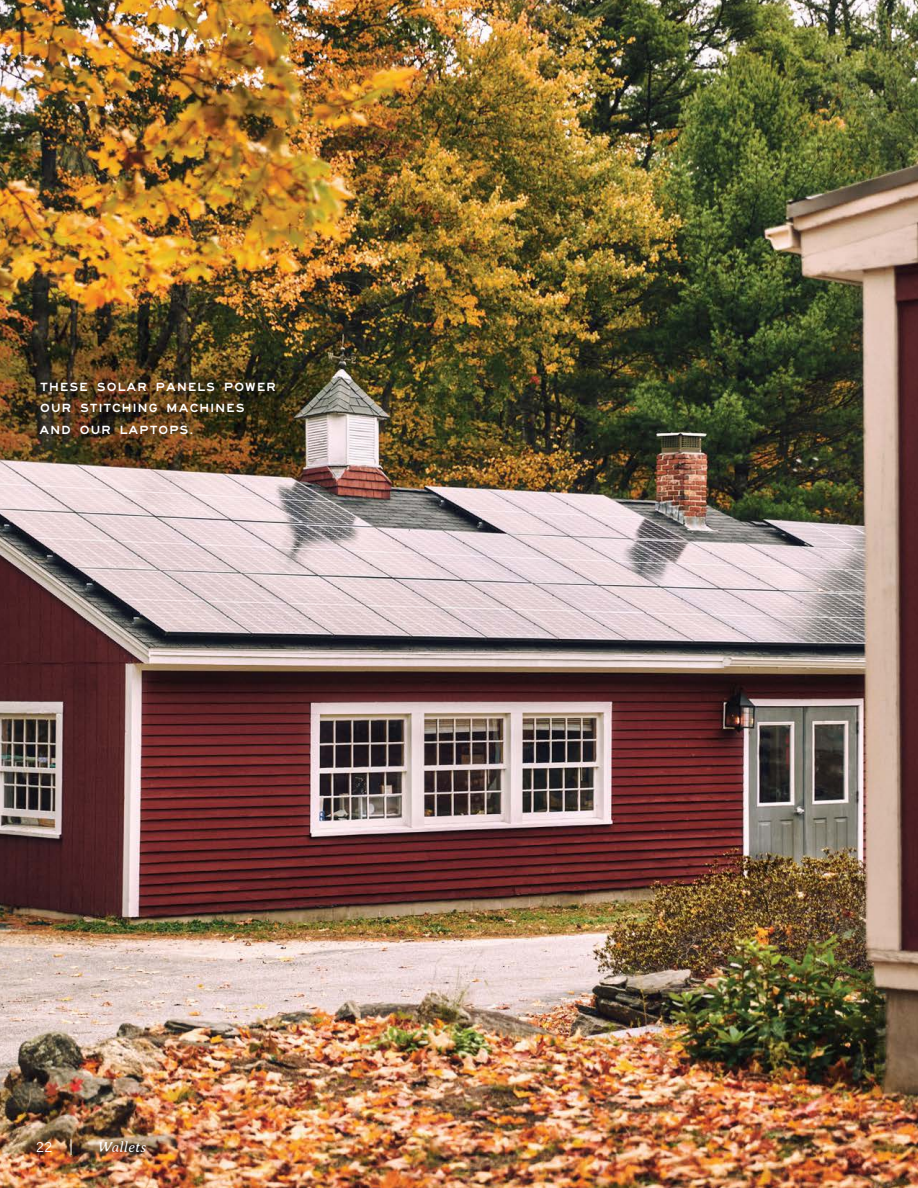
<style>
.page{position:relative;width:918px;height:1188px;background:#fff}
.page>*{position:absolute;margin:0;border:0;box-sizing:border-box;transform-origin:0 0}
.Paragraph_Large{font:italic 300 15px "Averia Serif Libre";letter-spacing:.02em;color:#fff}
.Paragraph_Large-2{font:300 15px "Acumin Pro";color:#fff}
.Heading_3{font:12.3px/21.6px "Saa Series FD";letter-spacing:.1em;color:#fff}
</style>
<div class="page">
<img style="left:0;top:0;width:918px;height:1188px">
<p class="Heading_3" style="left:39px;top:376px;width:238px">THESE SOLAR PANELS POWER<br>OUR STITCHING MACHINES<br>AND OUR LAPTOPS.</p>
<p class="Paragraph_Large-2" style="left:36px;top:1136px;width:39px">22 |</p>
<p class="Paragraph_Large" style="left:98px;top:1138px;width:50px">Wallets</p>
</div>
